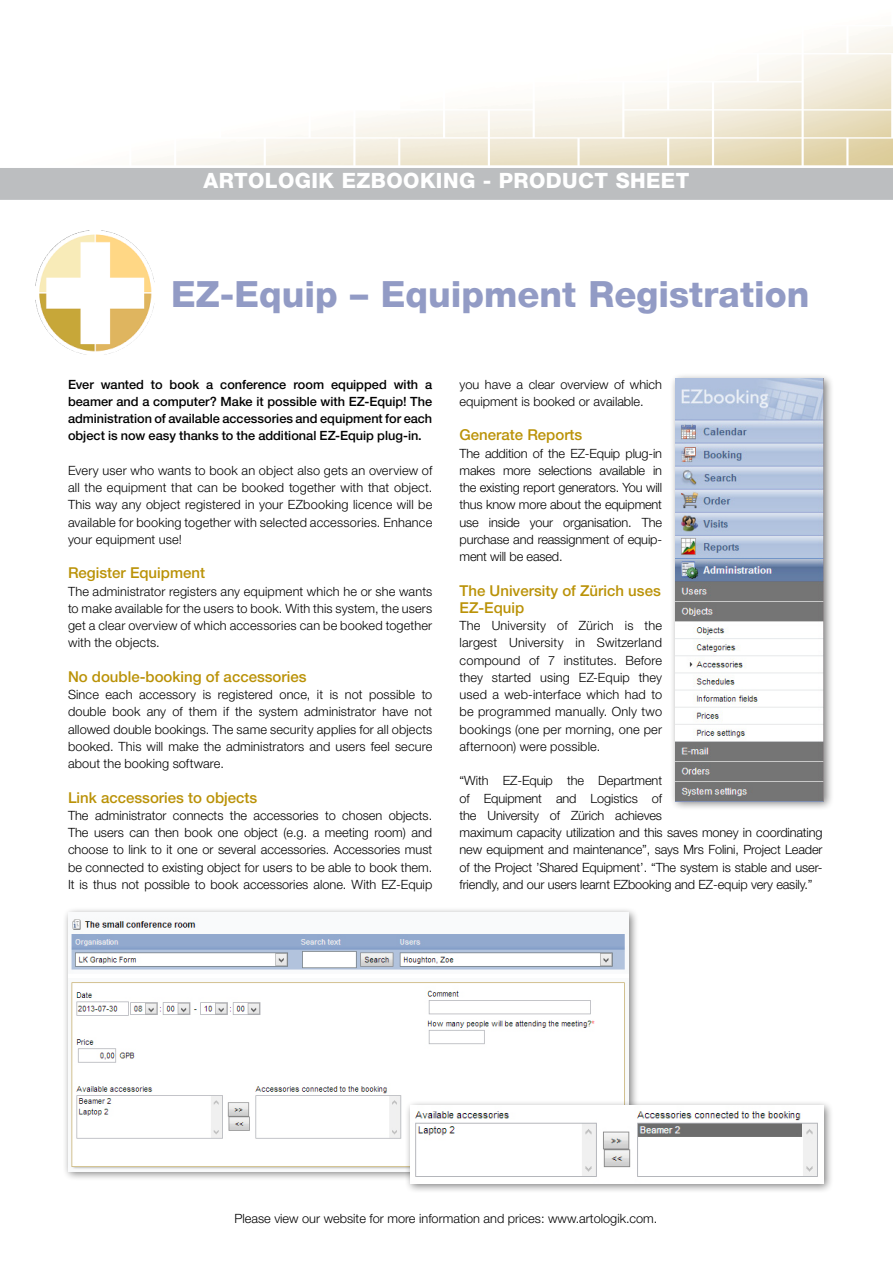
<style>
.page{position:relative;width:893px;height:1263px;background:#fff}
.page>*{position:absolute;margin:0;border:0;box-sizing:border-box;transform-origin:0 0}
.t1{font:800 36px "Helvetica Neue";color:#929bc5}
.t2{font:800 21px "Helvetica Neue";letter-spacing:.02em;color:#fff}
.t3{font:500 15px/17.2px "Helvetica Neue";color:#ba9207}
.t4{font:300 12.75px/17.2px "Helvetica Neue";color:#000;text-align:justify}
.t5{font:500 12.75px/17.2px "Helvetica Neue";color:#000;text-align:justify}
</style>
<div class="page">
<div style="left:0;top:168px;width:893px;height:32px;background:#bcbec0"></div>
<img style="left:132px;top:27px;width:761px;height:139px">
<img style="left:35px;top:230px;width:120px;height:125px">
<div style="left:670px;top:373px;width:164px;height:438px;background:#000;opacity:.5"></div>
<img style="left:676px;top:378px;width:148px;height:423px">
<div style="left:62px;top:906px;width:577px;height:275px;background:#000;opacity:.5"></div>
<img style="left:68px;top:912px;width:561px;height:259px">
<div style="left:404px;top:1100px;width:430px;height:94px;background:#000;opacity:.5"></div>
<img style="left:410px;top:1106px;width:414px;height:77px">
<h2 class="t2" style="left:204px;top:171px;width:487px">ARTOLOGIK EZBOOKING - PRODUCT SHEET</h2>
<h1 class="t1" style="left:171px;top:278px;width:640px">EZ-Equip – Equipment Registration</h1>
<p class="t5" style="left:68px;top:375px;width:366px">Ever wanted to book a conference room equipped with a beamer and a computer? Make it possible with EZ-Equip! The administration of available accessories and equipment for each object is now easy thanks to the additional EZ-Equip plug-in.</p>
<p class="t4" style="left:68px;top:461px;width:366px">Every user who wants to book an object also gets an overview of all the equipment that can be booked together with that object.<br>This way any object registered in your EZbooking licence will be available for booking together with selected accessories. Enhance your equipment use!</p>
<p class="t3" style="left:68px;top:564px;width:138px">Register Equipment</p>
<p class="t4" style="left:68px;top:582px;width:366px">The administrator registers any equipment which he or she wants to make available for the users to book. With this system, the users get a clear overview of which accessories can be booked together with the objects.</p>
<p class="t3" style="left:68px;top:668px;width:240px">No double-booking of accessories</p>
<p class="t4" style="left:68px;top:686px;width:366px">Since each accessory is registered once, it is not possible to double book any of them if the system administrator have not allowed double bookings. The same security applies for all objects booked. This will make the administrators and users feel secure about the booking software.</p>
<p class="t3" style="left:68px;top:789px;width:191px">Link accessories to objects</p>
<p class="t4" style="left:68px;top:806px;width:366px">The administrator connects the accessories to chosen objects.<br>The users can then book one object (e.g. a meeting room) and choose to link to it one or several accessories. Accessories must be connected to existing object for users to be able to book them.<br>It is thus not possible to book accessories alone. With EZ-Equip</p>
<p class="t4" style="left:460px;top:375px;width:204px">you have a clear overview of which equipment is booked or available.</p>
<p class="t3" style="left:460px;top:426px;width:124px">Generate Reports</p>
<p class="t4" style="left:460px;top:444px;width:204px">The addition of the EZ-Equip plug-in makes more selections available in the existing report generators. You will thus know more about the equipment use inside your organisation. The purchase and reassignment of equip&shy;ment will be eased.</p>
<p class="t3" style="left:460px;top:582px;width:203px">The University of Zürich uses<br>EZ-Equip</p>
<p class="t4" style="left:460px;top:617px;width:204px">The University of Zürich is the largest University in Switzerland compound of 7 institutes. Before they started using EZ-Equip they used a web-interface which had to be programmed manually. Only two bookings (one per morning, one per afternoon) were possible.</p>
<p class="t4" style="left:460px;top:772px;width:365px;text-align:left">“With EZ-Equip the Department<br>of Equipment and Logistics of<br>the University of Zürich achieves<br>maximum capacity utilization and this saves money in coordinating new equipment and maintenance”, says Mrs Folini, Project Leader of the Project ’Shared Equipment’. “The system is stable and user&shy;friendly, and our users learnt EZbooking and EZ-equip very easily.”</p>
<p class="t4" style="left:234px;top:1210px;width:425px">Please view our website for more information and prices: www.artologik.com.</p>
</div>
